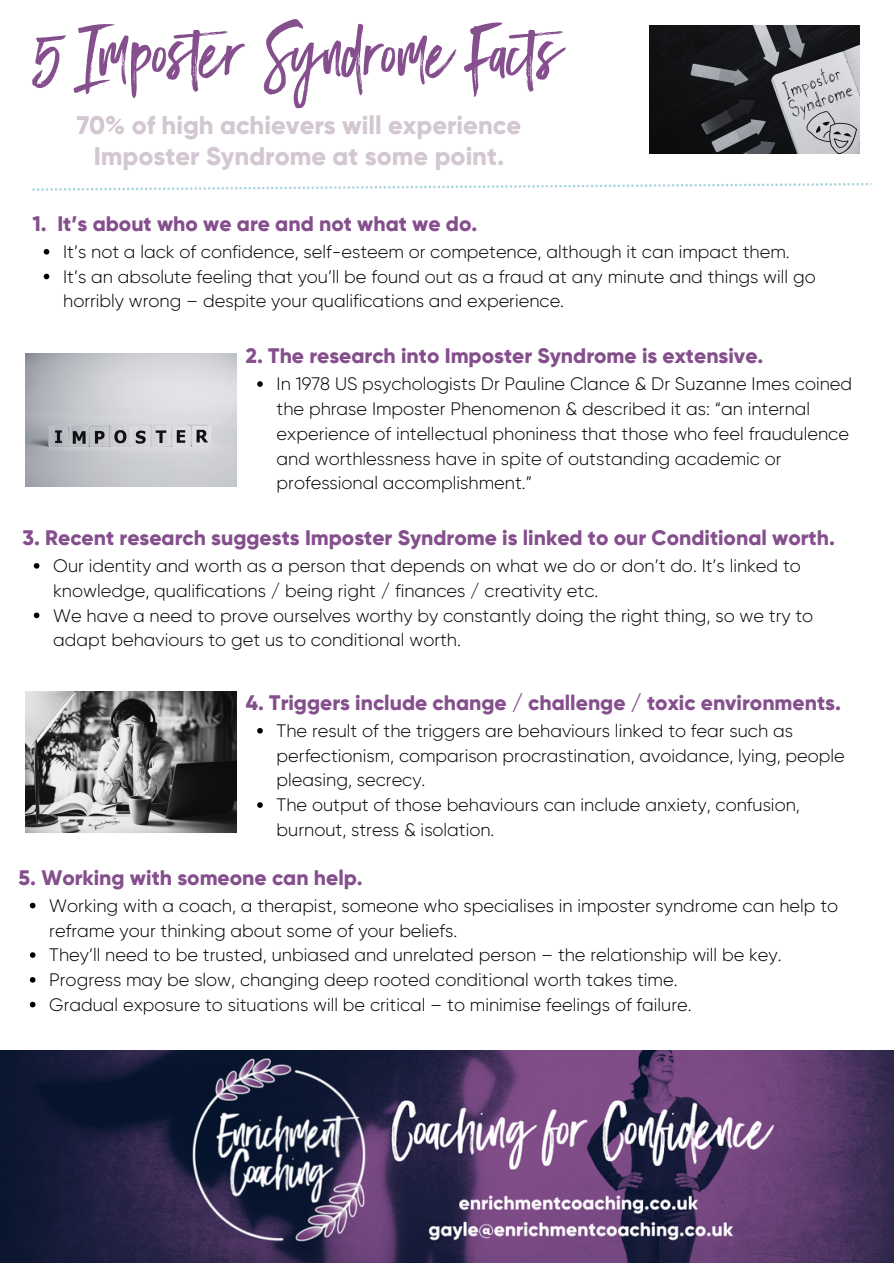
<style>
.page{position:relative;width:894px;height:1264px;background:#fff}
.page>*{position:absolute;margin:0;border:0;box-sizing:border-box;transform-origin:0 0}
.t1{font:66.75px "Black Diamond";color:#854f8d}
.t2{font:800 25.5px/31.5px "Gilroy";color:#d3c7d1;text-align:center}
.t3{font:800 21px "Gilroy";color:#854f8d}
.t4{font:300 18px/24.8px "Gilroy";color:#000}
</style>
<div class="page">
<img style="left:0;top:1050px;width:893px;height:212px">
<svg style="left:32px;top:183px;width:836px;height:8px"></svg>
<img style="left:649px;top:25px;width:210px;height:128px">
<img style="left:26px;top:353px;width:210px;height:133px">
<img style="left:26px;top:691px;width:210px;height:141px">
<svg style="left:44px;top:249px;width:5px;height:5px"></svg>
<svg style="left:44px;top:274px;width:5px;height:5px"></svg>
<svg style="left:257px;top:381px;width:6px;height:6px"></svg>
<svg style="left:34px;top:563px;width:5px;height:5px"></svg>
<svg style="left:34px;top:612px;width:5px;height:6px"></svg>
<svg style="left:257px;top:728px;width:6px;height:5px"></svg>
<svg style="left:257px;top:802px;width:6px;height:5px"></svg>
<svg style="left:30px;top:902px;width:5px;height:6px"></svg>
<svg style="left:30px;top:952px;width:5px;height:5px"></svg>
<svg style="left:30px;top:977px;width:5px;height:5px"></svg>
<svg style="left:30px;top:1001px;width:5px;height:6px"></svg>
<p class="t1" style="left:33px;top:11px;width:550px">5 Imposter Syndrome Facts</p>
<p class="t2" style="left:77px;top:109px;width:446px">70% of high achievers will experience<br>Imposter Syndrome at some point.</p>
<p class="t3" style="left:32px;top:211px;width:446px">1. It’s about who we are and not what we do.</p>
<p class="t4" style="left:63px;top:239px;width:727px">It’s not a lack of confidence, self-esteem or competence, although it can impact them.</p>
<h3 class="t4" style="left:63px;top:264px;width:754px">It’s an absolute feeling that you’ll be found out as a fraud at any minute and things will go horribly wrong – despite your qualifications and experience.</h3>
<h3 class="t3" style="left:246px;top:343px;width:519px">2. The research into Imposter Syndrome is extensive.</h3>
<p class="t4" style="left:276px;top:372px;width:577px">In 1978 US psychologists Dr Pauline Clance &amp; Dr Suzanne Imes coined the phrase Imposter Phenomenon &amp; described it as: “an internal experience of intellectual phoniness that those who feel fraudulence and worthlessness have in spite of outstanding academic or professional accomplishment.”</p>
<p class="t3" style="left:23px;top:525px;width:813px">3. Recent research suggests Imposter Syndrome is linked to our Conditional worth.</p>
<p class="t4" style="left:53px;top:553px;width:748px">Our identity and worth as a person that depends on what we do or don’t do. It’s linked to knowledge, qualifications / being right / finances / creativity etc.</p>
<h3 class="t4" style="left:53px;top:603px;width:761px">We have a need to prove ourselves worthy by constantly doing the right thing, so we try to adapt behaviours to get us to conditional worth.</h3>
<p class="t3" style="left:246px;top:690px;width:596px">4. Triggers include change / challenge / toxic environments.</p>
<p class="t4" style="left:276px;top:718px;width:569px">The result of the triggers are behaviours linked to fear such as perfectionism, comparison procrastination, avoidance, lying, people pleasing, secrecy.</p>
<h3 class="t4" style="left:276px;top:792px;width:524px">The output of those behaviours can include anxiety, confusion, burnout, stress &amp; isolation.</h3>
<p class="t3" style="left:19px;top:864px;width:345px">5. Working with someone can help.</p>
<p class="t4" style="left:49px;top:893px;width:790px">Working with a coach, a therapist, someone who specialises in imposter syndrome can help to reframe your thinking about some of your beliefs.</p>
<p class="t4" style="left:49px;top:942px;width:733px">They’ll need to be trusted, unbiased and unrelated person – the relationship will be key.</p>
<p class="t4" style="left:49px;top:967px;width:629px">Progress may be slow, changing deep rooted conditional worth takes time.</p>
<p class="t4" style="left:49px;top:992px;width:643px">Gradual exposure to situations will be critical – to minimise feelings of failure.</p>
</div>
